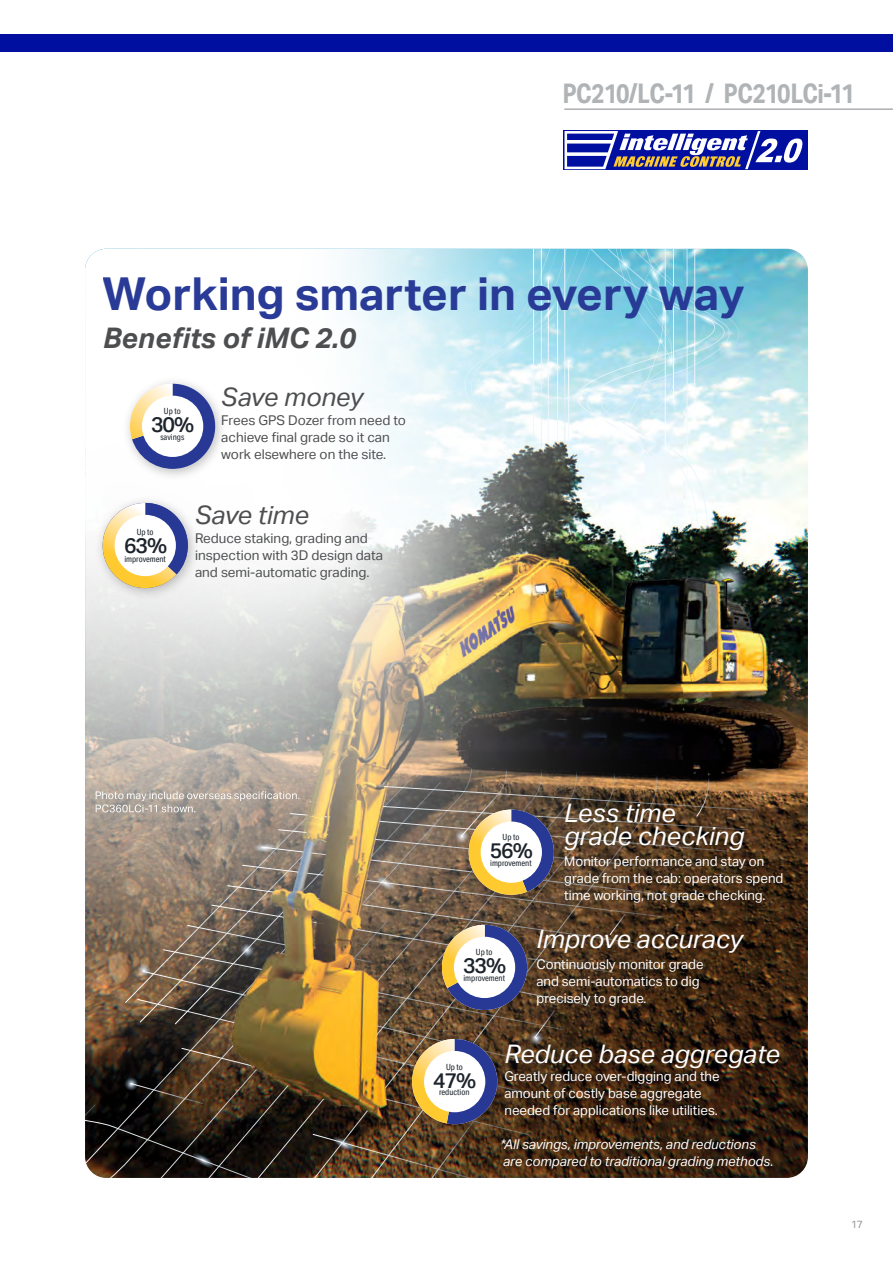
<style>
.page{position:relative;width:893px;height:1263px;background:#fff}
.page>*{position:absolute;margin:0;border:0;box-sizing:border-box;transform-origin:0 0}
.t1{font:700 45.45px "Aktiv Grotesk";color:#273995}
.t2{font:italic 700 28.35px "Aktiv Grotesk";color:#4d4e50}
.t3{font:700 27px "Aktiv Grotesk Cd";letter-spacing:-.025em;color:#b1b4b6}
.t4{font:italic 25.5px/22.6px "Aktiv Grotesk";color:#fff}
.t5{font:italic 25.5px "Aktiv Grotesk";color:#4d4e50}
.t6{font:500 21.3px "Aktiv Grotesk";letter-spacing:-.05em;color:#1c232a}
.t7{font:13.5px/17px "Aktiv Grotesk";color:#fff}
.t8{font:13.5px/17px "Aktiv Grotesk";color:#4d4e50}
.t9{font:italic 13.5px/17px "Aktiv Grotesk";color:#fff}
.t10{font:10.5px "Aktiv Grotesk";color:#939598}
.t11{font:8.55px "Aktiv Grotesk Cd";color:#1c232a}
</style>
<div class="page">
<img style="left:85px;top:249px;width:723px;height:929px">
<img style="left:90px;top:490px;width:114px;height:114px">
<svg style="left:103px;top:503px;width:85px;height:85px"></svg>
<div style="left:115px;top:515px;width:61px;height:61px;background:#fff;border-radius:50%"></div>
<img style="left:117px;top:371px;width:114px;height:114px">
<svg style="left:130px;top:384px;width:85px;height:85px"></svg>
<div style="left:142px;top:396px;width:61px;height:61px;background:#fff;border-radius:50%"></div>
<div style="left:0;top:34px;width:893px;height:17px;background:#000f9f"></div>
<hr style="left:564px;top:108px;width:329px;height:2px;background:#acaeb1">
<div style="left:564px;top:130px;width:244px;height:40px;background:#000f9f"></div>
<svg style="left:564px;top:131px;width:238px;height:38px"></svg>
<img style="left:85px;top:742px;width:671px;height:436px">
<h3 class="t3" style="left:562px;top:76px;width:294px">PC210/LC-11 / PC210LCi-11</h3>
<h1 class="t1" style="left:103px;top:268px;width:643px">Working smarter in every way</h1>
<p class="t2" style="left:103px;top:321px;width:254px">Benefits of iMC 2.0</p>
<p class="t11" style="left:164px;top:406px;width:18px">Up to</p>
<p class="t6" style="left:151px;top:412px;width:45px">30%</p>
<p class="t11" style="left:160px;top:432px;width:25px">savings</p>
<p class="t5" style="left:221px;top:382px;width:143px">Save money</p>
<p class="t8" style="left:221px;top:411px;width:186px">Frees GPS Dozer from need to achieve final grade so it can work elsewhere on the site.</p>
<p class="t11" style="left:137px;top:526px;width:18px">Up to</p>
<p class="t6" style="left:124px;top:533px;width:45px">63%</p>
<p class="t11" style="left:124px;top:553px;width:43px">improvement</p>
<p class="t5" style="left:195px;top:500px;width:115px">Save time</p>
<p class="t8" style="left:195px;top:529px;width:190px">Reduce staking, grading and inspection with 3D design data and semi-automatic grading.</p>
<p class="t11" style="left:503px;top:832px;width:18px">Up to</p>
<p class="t6" style="left:490px;top:838px;width:45px">56%</p>
<p class="t11" style="left:490px;top:857px;width:43px">improvement</p>
<p class="t4" style="left:564px;top:802px;width:181px">Less time grade checking</p>
<p class="t7" style="left:564px;top:852px;width:221px">Monitor performance and stay on grade from the cab: operators spend time working, not grade checking.</p>
<p class="t11" style="left:476px;top:947px;width:18px">Up to</p>
<p class="t6" style="left:463px;top:953px;width:45px">33%</p>
<p class="t11" style="left:463px;top:973px;width:43px">improvement</p>
<p class="t4" style="left:536px;top:928px;width:208px">Improve accuracy</p>
<p class="t7" style="left:536px;top:956px;width:169px">Continuously monitor grade and semi-automatics to dig precisely to grade.</p>
<p class="t11" style="left:446px;top:1061px;width:18px">Up to</p>
<p class="t6" style="left:433px;top:1068px;width:45px">47%</p>
<p class="t11" style="left:439px;top:1087px;width:32px">reduction</p>
<p class="t4" style="left:504px;top:1043px;width:277px">Reduce base aggregate</p>
<p class="t7" style="left:504px;top:1068px;width:217px">Greatly reduce over-digging and the amount of costly base aggregate needed for applications like utilities.</p>
<p class="t9" style="left:500px;top:1136px;width:275px">*All savings, improvements, and reductions are compared to traditional grading methods.</p>
<p class="t10" style="left:851px;top:1218px;width:14px">17</p>
</div>
